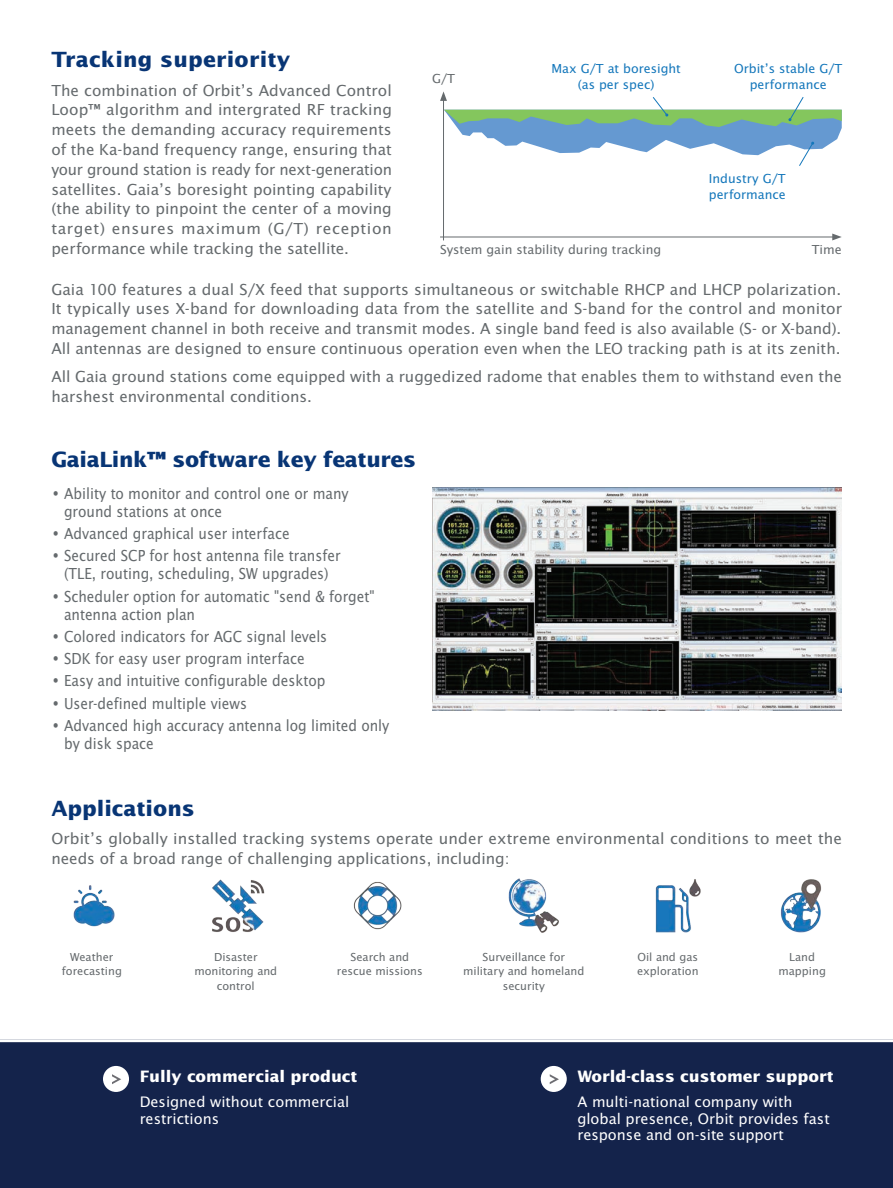
<style>
.page{position:relative;width:893px;height:1188px;background:#fff}
.page>*{position:absolute;margin:0;border:0;box-sizing:border-box;transform-origin:0 0}
.t1{font:700 21px "Lucida Sans Std";color:#083575}
.t2{font:700 21px "Lucida Sans Std";letter-spacing:-.02em;color:#083575}
.t3{font:16.5px/19.8px "Lucida Sans EFOP";color:#656a6d;text-align:justify}
.t4{font:16.5px/18px "Lucida Sans EFOP";color:#656a6d;scale:.9 1}
.Body_Text{font:15.75px/16.5px "Lucida Sans EFOP";color:#fff}
.Body_Text-2{font:700 15.75px "Lucida Sans Std";color:#fff}
.t5{font:13.5px/16.2px "Lucida Sans EFOP";color:#1477bb;text-align:center}
.t6{font:13.5px "Lucida Sans EFOP";color:#656a6d}
.t7{font:12px/14.4px "Lucida Sans EFOP";color:#656a6d;text-align:center}
</style>
<div class="page">
<div style="left:0;top:1039px;width:893px;height:149px;background:#14234b"></div>
<hr style="left:0;top:1039px;width:893px;height:3px;background:#fff">
<div style="left:103px;top:1066px;width:26px;height:26px;background:#fff;border-radius:50%"></div>
<svg style="left:112px;top:1074px;width:9px;height:10px"></svg>
<div style="left:541px;top:1066px;width:26px;height:26px;background:#fff;border-radius:50%"></div>
<svg style="left:550px;top:1074px;width:9px;height:10px"></svg>
<img style="left:73px;top:878px;width:749px;height:55px">
<img style="left:433px;top:487px;width:409px;height:223px">
<hr style="left:443px;top:99px;width:1px;height:141px;background:#656a6d">
<svg style="left:440px;top:91px;width:402px;height:75px"></svg>
<hr style="left:440px;top:237px;width:395px;height:1px;background:#656a6d">
<svg style="left:832px;top:234px;width:10px;height:6px"></svg>
<p class="t1" style="left:51px;top:48px;width:241px">Tracking superiority</p>
<p class="t3" style="left:51px;top:81px;width:342px">The combination of Orbit s’ Advanced Control Loop™ algorithm and intergrated RF tracking meets the demanding accuracy requirements of the Ka-band frequency range, ensuring that your ground station is ready for next-generation satellites. Gaia s’ boresight pointing capability (the ability to pinpoint the center of a moving target) ensures maximum (G T/ ) reception performance while tracking the satellite.</p>
<p class="t3" style="left:51px;top:280px;width:792px">Gaia 100 features a dual X/S feed that supports simultaneous or switchable RHCP and LHCP polarization.<br>It typically uses -X band for downloading data from the satellite and -S band for the control and monitor management channel in both receive and transmit modes A. single band feed is also available -S( or -X band .( All antennas are designed to ensure continuous operation even when the LEO tracking path is at its zenith.</p>
<p class="t3" style="left:51px;top:368px;width:792px">All Gaia ground stations come equipped with a ruggedized radome that enables them to withstand even the harshest environmental conditions.</p>
<p class="t5" style="left:552px;top:61px;width:131px">Max G T/ at boresight</p>
<p class="t5" style="left:734px;top:61px;width:110px">Orbit s’ stable G T/ performance</p>
<p class="t6" style="left:432px;top:71px;width:25px">G T/</p>
<p class="t5" style="left:578px;top:77px;width:78px">(as per spec(</p>
<p class="t5" style="left:709px;top:171px;width:79px;text-align:left">Industry G T/ performance</p>
<p class="t6" style="left:440px;top:242px;width:223px">System gain stability during tracking</p>
<p class="t6" style="left:812px;top:242px;width:32px">Time</p>
<p class="t2" style="left:51px;top:448px;width:366px">GaiaLink™ software key features</p>
<p class="t4" style="left:64px;top:485px;width:318px;text-indent:-13px">• Ability to monitor and control one or many ground stations at once</p>
<p class="t4" style="left:51px;top:525px;width:266px">• Advanced graphical user interface</p>
<p class="t4" style="left:51px;top:548px;width:323px;text-align:center">• Secured SCP for host antenna file transfer (TLE, routing, scheduling, SW upgrades(</p>
<p class="t4" style="left:64px;top:588px;width:347px;text-indent:-13px">• Scheduler option for automatic "send &amp; forget" antenna action plan</p>
<p class="t4" style="left:51px;top:628px;width:308px">• Colored indicators for AGC signal levels</p>
<p class="t4" style="left:51px;top:650px;width:283px">• SDK for easy user program interface</p>
<p class="t4" style="left:51px;top:673px;width:306px">• Easy and intuitive configurable desktop</p>
<p class="t4" style="left:51px;top:695px;width:219px">• User-defined multiple views</p>
<p class="t4" style="left:64px;top:717px;width:363px;text-indent:-13px">• Advanced high accuracy antenna log limited only by disk space</p>
<p class="t1" style="left:51px;top:797px;width:145px">Applications</p>
<p class="t3" style="left:51px;top:830px;width:792px">Orbit s’ globally installed tracking systems operate under extreme environmental conditions to meet the needs of a broad range of challenging applications, including:</p>
<p class="t7" style="left:62px;top:950px;width:62px">Weather forecasting</p>
<p class="t7" style="left:194px;top:950px;width:84px">Disaster monitoring and control</p>
<p class="t7" style="left:337px;top:950px;width:87px">Search and rescue missions</p>
<p class="t7" style="left:463px;top:950px;width:123px">Surveillance for military and homeland security</p>
<p class="t7" style="left:637px;top:950px;width:63px;text-align:left">Oil and gas exploration</p>
<p class="t7" style="left:789px;top:950px;width:27px">Land</p>
<p class="t7" style="left:778px;top:964px;width:49px">mapping</p>
<p class="Body_Text-2" style="left:140px;top:1067px;width:219px">Fully commercial product</p>
<p class="Body_Text" style="left:140px;top:1094px;width:211px">Designed without commercial restrictions</p>
<p class="Body_Text-2" style="left:577px;top:1067px;width:258px">World-class customer support</p>
<p class="Body_Text" style="left:577px;top:1094px;width:254px">A multi-national company with global presence, Orbit provides fast response and on-site support</p>
</div>
